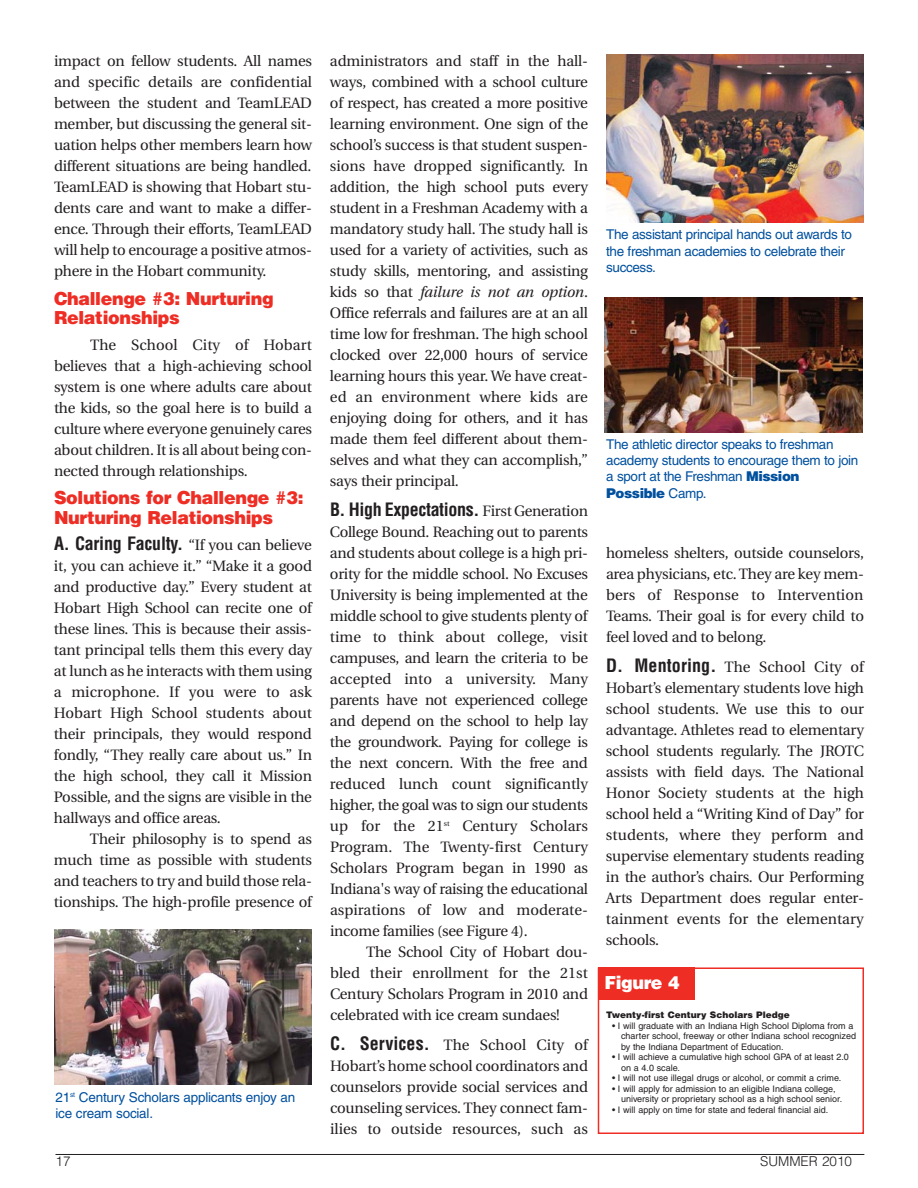
<style>
.page{position:relative;width:918px;height:1188px;background:#fff}
.page>*{position:absolute;margin:0;border:0;box-sizing:border-box;transform-origin:0 0}
.t1{font:900 18px/19.5px "Helvetica";letter-spacing:-.02em;color:#ee2d24}
.t2{font:700 condensed 18px "Helvetica";letter-spacing:-.02em;color:#231f20}
.t3{font:900 18px "Helvetica";letter-spacing:-.02em;color:#fff}
.t4{font:15px/21px "Utopia";letter-spacing:-.015em;color:#231f20;text-align:justify}
.t5{font:13.5px/16.2px "Helvetica";letter-spacing:-.03em;color:#00509e}
.t6{font:300 13.5px "Helvetica";color:#231f20}
.t7{font:9px/10.5px "Helvetica";color:#231f20}
.t8{font:900 9px "Helvetica";color:#231f20}
.s1{font-family:"Utopia";font-weight:400;font-stretch:normal;font-size:15px}
.s2{font-style:italic}
.s3{font-family:"Helvetica";font-weight:700;font-stretch:condensed;font-size:18px}
.s4{font-weight:900}
</style>
<div class="page">
<hr style="left:56px;top:1154px;width:808px;height:1px;background:#231f20">
<img style="left:54px;top:929px;width:258px;height:156px">
<img style="left:606px;top:54px;width:258px;height:169px">
<img style="left:605px;top:297px;width:258px;height:135px">
<div style="left:598px;top:967px;width:266px;height:167px;border:2px solid #ee2d24"></div>
<div style="left:598px;top:967px;width:96px;height:33px;background:#ee2d24"></div>
<p class="t4" style="left:54px;top:52px;width:260px">impact on fellow students. All names and specific details are confidential between the student and TeamLEAD member, but discussing the general sit&shy;uation helps other members learn how different situations are being handled.<br>TeamLEAD is showing that Hobart stu&shy;dents care and want to make a differ&shy;ence. Through their efforts, TeamLEAD will help to encourage a positive atmos&shy;phere in the Hobart community.</p>
<p class="t1" style="left:54px;top:290px;width:221px">Challenge #3: Nurturing<br>Relationships</p>
<p class="t4" style="left:54px;top:336px;width:260px;text-indent:36px">The School City of Hobart believes that a high-achieving school system is one where adults care about the kids, so the goal here is to build a culture where everyone genuinely cares about children. It is all about being con&shy;nected through relationships.</p>
<p class="t1" style="left:54px;top:490px;width:251px">Solutions for Challenge #3:<br>Nurturing Relationships</p>
<p class="t2" style="left:54px;top:536px;width:259px">A. Caring Faculty. <span class="s1">“If you can believe</span></p>
<p class="t4" style="left:54px;top:556px;width:260px">it, you can achieve it.” “Make it a good and productive day.” Every student at Hobart High School can recite one of these lines. This is because their assis&shy;tant principal tells them this every day at lunch as he interacts with them using a microphone. If you were to ask Hobart High School students about their principals, they would respond fondly, “They really care about us.” In the high school, they call it Mission Possible, and the signs are visible in the hallways and office areas.</p>
<p class="t4" style="left:54px;top:829px;width:260px;text-indent:36px">Their philosophy is to spend as much time as possible with students and teachers to try and build those rela&shy;tionships. The high-profile presence of</p>
<p class="t5" style="left:55px;top:1090px;width:241px">21<sup>st</sup> Century Scholars applicants enjoy an ice cream social.</p>
<p class="t4" style="left:330px;top:52px;width:260px">administrators and staff in the hall&shy;ways, combined with a school culture of respect, has created a more positive learning environment. One sign of the school’s success is that student suspen&shy;sions have dropped significantly. In addition, the high school puts every student in a Freshman Academy with a mandatory study hall. The study hall is used for a variety of activities, such as study skills, mentoring, and assisting kids so that <span class="s2">failure is not an option</span>.<br>Office referrals and failures are at an all time low for freshman. The high school clocked over 22,000 hours of service learning hours this year. We have creat&shy;ed an environment where kids are enjoying doing for others, and it has made them feel different about them&shy;selves and what they can accomplish,” says their principal.</p>
<p class="t2" style="left:330px;top:503px;width:259px">B. High Expectations. <span class="s1">First Generation</span></p>
<p class="t4" style="left:330px;top:523px;width:260px">College Bound. Reaching out to parents and students about college is a high pri&shy;ority for the middle school. No Excuses University is being implemented at the middle school to give students plenty of time to think about college, visit campuses, and learn the criteria to be accepted into a university. Many parents have not experienced college and depend on the school to help lay the groundwork. Paying for college is the next concern. With the free and reduced lunch count significantly higher, the goal was to sign our students up for the 21<sup>st</sup> Century Scholars Program. The Twenty-first Century Scholars Program began in 1990 as Indiana's way of raising the educational aspirations of low and moderate&shy;income families (see Figure 4).</p>
<p class="t4" style="left:330px;top:943px;width:260px;text-indent:36px">The School City of Hobart dou&shy;bled their enrollment for the 21st Century Scholars Program in 2010 and celebrated with ice cream sundaes!</p>
<p class="t4" style="left:330px;top:1036px;width:260px"><span class="s3">C. Services.</span> The School City of Hobart’s home school coordinators and counselors provide social services and counseling services. They connect fam&shy;ilies to outside resources, such as</p>
<p class="t5" style="left:606px;top:228px;width:247px">The assistant principal hands out awards to the freshman academies to celebrate their success.</p>
<p class="t5" style="left:606px;top:437px;width:254px">The athletic director speaks to freshman academy students to encourage them to join a sport at the Freshman <span class="s4">Mission<br>Possible</span> Camp.</p>
<p class="t4" style="left:606px;top:544px;width:260px">homeless shelters, outside counselors, area physicians, etc. They are key mem&shy;bers of Response to Intervention Teams. Their goal is for every child to feel loved and to belong.</p>
<p class="t4" style="left:606px;top:658px;width:260px"><span class="s3">D. Mentoring.</span> The School City of Hobart’s elementary students love high school students. We use this to our advantage. Athletes read to elementary school students regularly. The JROTC assists with field days. The National Honor Society students at the high school held a “Writing Kind of Day” for students, where they perform and supervise elementary students reading in the author’s chairs. Our Performing Arts Department does regular enter&shy;tainment events for the elementary schools.</p>
<p class="t3" style="left:604px;top:976px;width:77px">Figure 4</p>
<p class="t8" style="left:606px;top:1012px;width:185px">Twenty-first Century Scholars Pledge</p>
<p class="t7" style="left:621px;top:1021px;width:237px;text-indent:-9px">• I will graduate with an Indiana High School Diploma from a charter school, freeway or other Indiana school recognized by the Indiana Department of Education.</p>
<p class="t7" style="left:621px;top:1053px;width:229px;text-indent:-9px">• I will achieve a cumulative high school GPA of at least 2.0 on a 4.0 scale.</p>
<p class="t7" style="left:612px;top:1074px;width:231px">• I will not use illegal drugs or alcohol, or commit a crime.</p>
<p class="t7" style="left:621px;top:1084px;width:223px;text-indent:-9px">• I will apply for admission to an eligible Indiana college, university or proprietary school as a high school senior.</p>
<p class="t7" style="left:612px;top:1105px;width:218px">• I will apply on time for state and federal financial aid.</p>
<p class="t6" style="left:56px;top:1156px;width:17px">17</p>
<p class="t6" style="left:760px;top:1156px;width:93px">SUMMER 2010</p>
</div>
